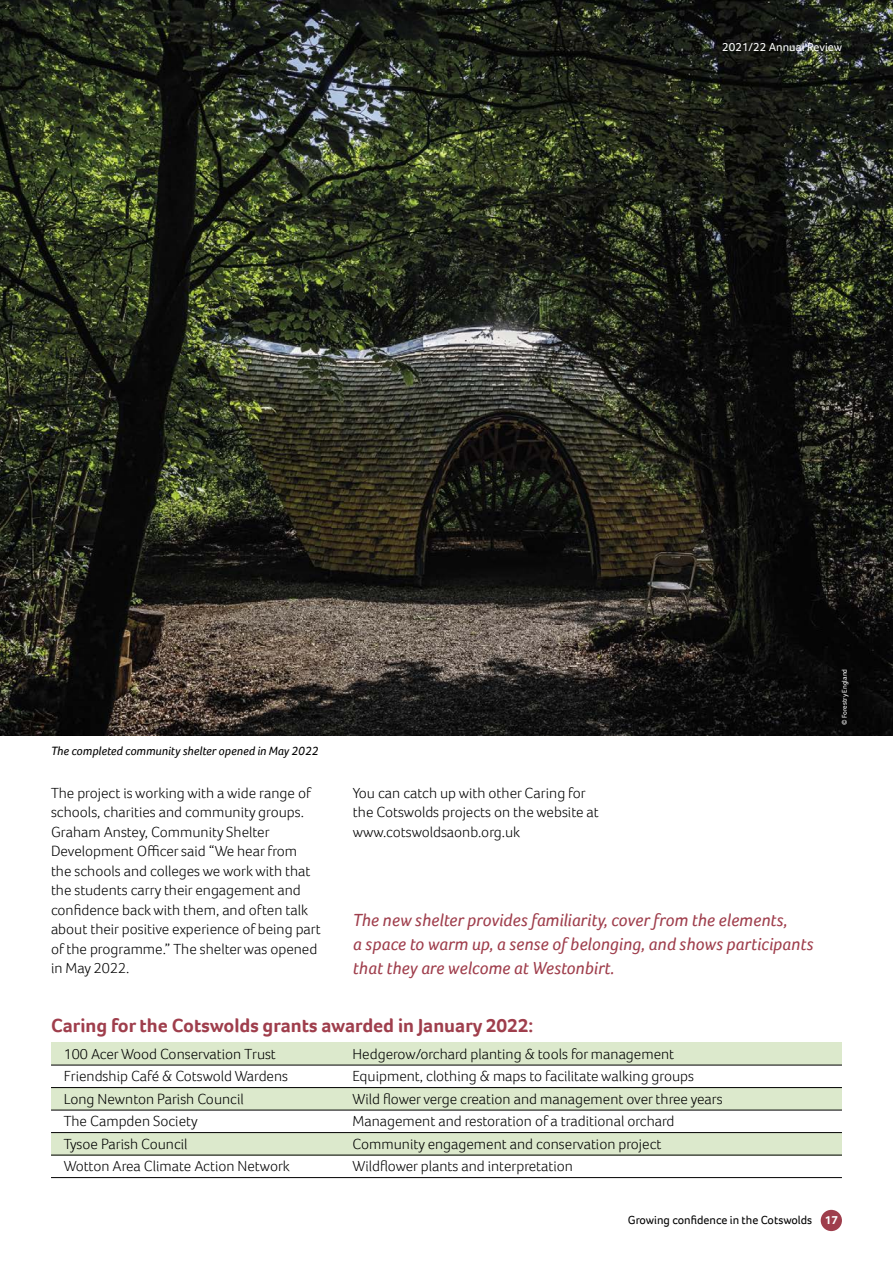
<style>
.page{position:relative;width:893px;height:1263px;background:#fff}
.page>*{position:absolute;margin:0;border:0;box-sizing:border-box;transform-origin:0 0}
.t1{font:700 19.5px "Foco";color:#9f3e4c}
.t2{font:italic 18px/24px "Foco";color:#9f3e4c}
.t3{font:300 15px/19.5px "Foco";color:#000}
.t4{font:italic 12.3px "Foco";color:#000}
.t5{font:12px "Foco";color:#000}
.t6{font:12px "Foco";color:#fff}
.t7{font:7.05px "Foco";color:#fff}
.s1{font-weight:700;color:#fff}
</style>
<div class="page">
<img style="left:0;top:0;width:893px;height:736px">
<div style="left:821px;top:1210px;width:21px;height:21px;background:#9f3e4c;border-radius:50%"></div>
<div style="left:51px;top:1042px;width:791px;height:23px;background:#dce9cc"></div>
<div style="left:51px;top:1088px;width:791px;height:22px;background:#dce9cc"></div>
<div style="left:51px;top:1133px;width:791px;height:22px;background:#dce9cc"></div>
<hr style="left:51px;top:1065px;width:791px;height:1px;background:#000">
<hr style="left:51px;top:1087px;width:791px;height:1px;background:#000">
<hr style="left:51px;top:1110px;width:791px;height:1px;background:#000">
<hr style="left:51px;top:1132px;width:791px;height:1px;background:#000">
<hr style="left:51px;top:1155px;width:791px;height:1px;background:#000">
<hr style="left:51px;top:1177px;width:791px;height:1px;background:#000">
<p class="t6" style="left:722px;top:39px;width:121px">2021/22 Annual Review</p>
<p class="t4" style="left:51px;top:743px;width:269px">The completed community shelter opened in May 2022</p>
<p class="t3" style="left:51px;top:783px;width:271px">The project is working with a wide range of schools, charities and community groups.<br>Graham Anstey, Community Shelter Development Officer said “We hear from the schools and colleges we work with that the students carry their engagement and confidence back with them, and often talk about their positive experience of being part of the programme.” The shelter was opened in May 2022.</p>
<p class="t3" style="left:353px;top:783px;width:247px">You can catch up with other Caring for the Cotswolds projects on the website at www.cotswoldsaonb.org.uk</p>
<p class="t2" style="left:353px;top:908px;width:462px">The new shelter provides familiarity, cover from the elements,<br>a space to warm up, a sense of belonging, and shows participants that they are welcome at Westonbirt.</p>
<h1 class="t1" style="left:51px;top:1012px;width:484px">Caring for the Cotswolds grants awarded in January 2022:</h1>
<p class="t3" style="left:64px;top:1043px;width:214px">100 Acer Wood Conservation Trust</p>
<p class="t3" style="left:353px;top:1043px;width:323px">Hedgerow/orchard planting &amp; tools for management</p>
<p class="t3" style="left:64px;top:1066px;width:226px">Friendship Café &amp; Cotswold Wardens</p>
<p class="t3" style="left:353px;top:1066px;width:343px">Equipment, clothing &amp; maps to facilitate walking groups</p>
<p class="t3" style="left:64px;top:1088px;width:182px">Long Newnton Parish Council</p>
<p class="t3" style="left:353px;top:1088px;width:372px">Wild flower verge creation and management over three years</p>
<p class="t3" style="left:64px;top:1111px;width:135px">The Campden Society</p>
<p class="t3" style="left:353px;top:1111px;width:324px">Management and restoration of a traditional orchard</p>
<p class="t3" style="left:64px;top:1133px;width:125px">Tysoe Parish Council</p>
<p class="t3" style="left:353px;top:1133px;width:310px">Community engagement and conservation project</p>
<p class="t3" style="left:64px;top:1156px;width:228px">Wotton Area Climate Action Network</p>
<p class="t3" style="left:353px;top:1156px;width:222px">Wildflower plants and interpretation</p>
<p class="t7" style="left:840px;top:725px;width:57px;rotate:-90deg">© Forestry England</p>
<p class="t5" style="left:628px;top:1212px;width:212px">Growing confidence in the Cotswolds <span class="s1">17</span></p>
</div>
